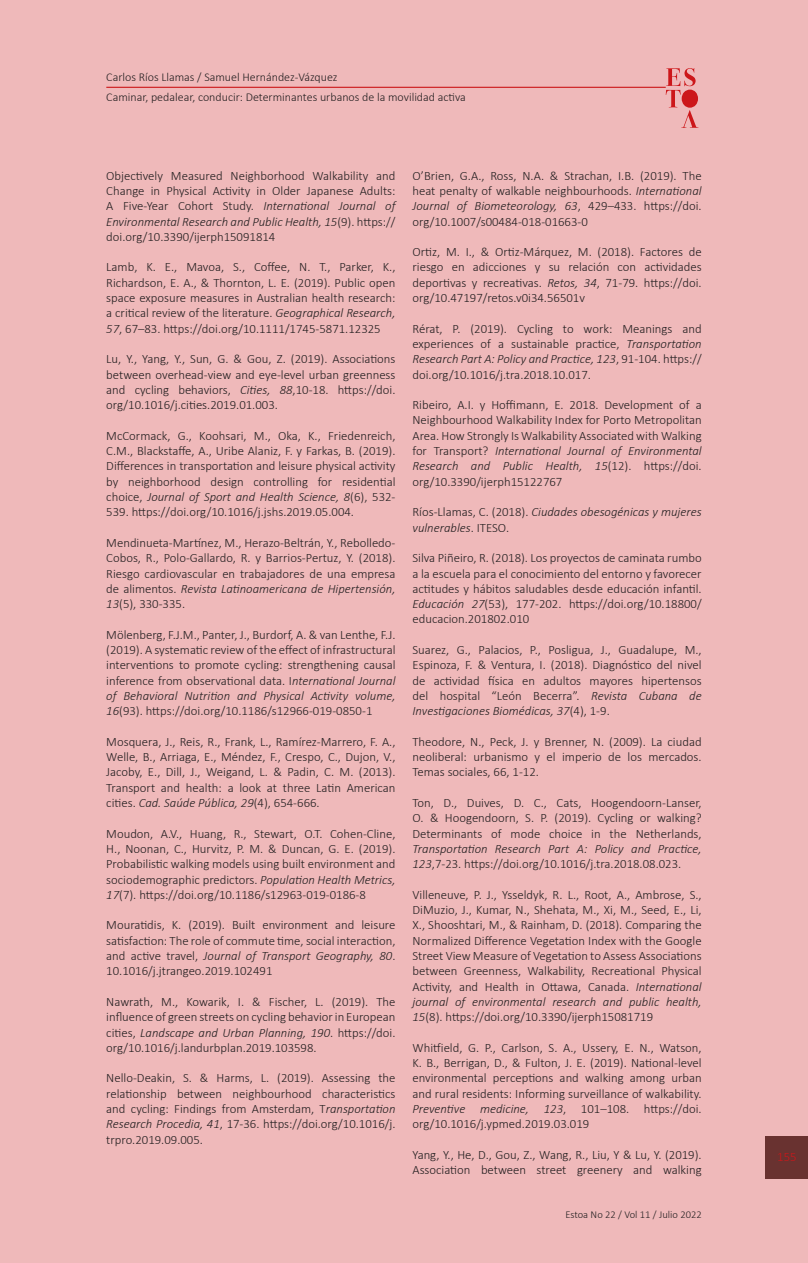
<style>
.page{position:relative;width:808px;height:1263px;background:#efb9ba}
.page>*{position:absolute;margin:0;border:0;box-sizing:border-box;transform-origin:0 0}
.parrafo{font:300 12.75px/15.3px "Calibri";color:#231f20;text-align:justify}
.parrafo-2{font:italic 300 12.75px/15.3px "Calibri";color:#231f20}
.t1{font:300 12.75px "Calibri";color:#cc171a}
.t2{font:300 12px "Calibri";color:#231f20}
.t3{font:300 10.5px "Calibri";color:#231f20}
.s1{font-style:italic}
.s2{font-style:normal}
</style>
<div class="page">
<p class="t2" style="left:106px;top:70px;width:233px">Carlos Ríos Llamas / Samuel Hernández-Vázquez</p>
<p class="t2" style="left:106px;top:90px;width:361px">Caminar, pedalear, conducir: Determinantes urbanos de la movilidad activa</p>
<p class="parrafo" style="left:106px;top:168px;width:291px">Objectively Measured Neighborhood Walkability and Change in Physical Activity in Older Japanese Adults:<br>A Five-Year Cohort Study. <span class="s1">International Journal of Environmental Research and Public Health, 15</span>(9). https:// doi.org/10.3390/ijerph15091814</p>
<p class="parrafo" style="left:106px;top:259px;width:291px">Lamb, K. E., Mavoa, S., Coffee, N. T., Parker, K., Richardson, E. A., &amp; Thornton, L. E. (2019). Public open space exposure measures in Australian health research: a critical review of the literature. <span class="s1">Geographical Research, 57</span>, 67–83. https://doi.org/10.1111/1745-5871.12325</p>
<p class="parrafo" style="left:106px;top:351px;width:291px">Lu, Y., Yang, Y., Sun, G. &amp; Gou, Z. (2019). Associations between overhead-view and eye-level urban greenness and cycling behaviors, <span class="s1">Cities, 88</span>,10-18. https://doi. org/10.1016/j.cities.2019.01.003.</p>
<p class="parrafo" style="left:106px;top:428px;width:291px">McCormack, G., Koohsari, M., Oka, K., Friedenreich, C.M., Blackstaffe, A., Uribe Alaniz, F. y Farkas, B. (2019).<br>Differences in transportation and leisure physical activity by neighborhood design controlling for residential choice, <span class="s1">Journal of Sport and Health Science, 8</span>(6), 532- 539. https://doi.org/10.1016/j.jshs.2019.05.004.</p>
<p class="parrafo" style="left:106px;top:535px;width:291px">Mendinueta-Martínez, M., Herazo-Beltrán, Y., Rebolledo-Cobos, R., Polo-Gallardo, R. y Barrios-Pertuz, Y. (2018).<br>Riesgo cardiovascular en trabajadores de una empresa de alimentos. <span class="s1">Revista Latinoamericana de Hipertensión, 13</span>(5), 330-335.</p>
<p class="parrafo" style="left:106px;top:627px;width:291px">Mölenberg, F.J.M., Panter, J., Burdorf, A. &amp; van Lenthe, F.J. (2019). A systematic review of the effect of infrastructural interventions to promote cycling: strengthening causal inference from observational data. I<span class="s1">nternational Journal of Behavioral Nutrition and Physical Activity volume, 16</span>(93). https://doi.org/10.1186/s12966-019-0850-1</p>
<p class="parrafo" style="left:106px;top:734px;width:291px">Mosquera, J., Reis, R., Frank, L., Ramírez-Marrero, F. A., Welle, B., Arriaga, E., Méndez, F., Crespo, C., Dujon, V., Jacoby, E., Dill, J., Weigand, L. &amp; Padin, C. M. (2013).<br>Transport and health: a look at three Latin American cities. <span class="s1">Cad. Saúde Pública, 29</span>(4), 654-666.</p>
<p class="parrafo" style="left:106px;top:826px;width:291px">Moudon, A.V., Huang, R., Stewart, O.T. Cohen-Cline, H., Noonan, C., Hurvitz, P. M. &amp; Duncan, G. E. (2019).<br>Probabilistic walking models using built environment and sociodemographic predictors. <span class="s1">Population Health Metrics, 17</span>(7). https://doi.org/10.1186/s12963-019-0186-8</p>
<p class="parrafo" style="left:106px;top:917px;width:291px">Mouratidis, K. (2019). Built environment and leisure satisfaction: The role of commute time, social interaction, and active travel, <span class="s1">Journal of Transport Geography, 80</span>.<br>10.1016/j.jtrangeo.2019.102491</p>
<p class="parrafo" style="left:106px;top:994px;width:291px">Nawrath, M., Kowarik, I. &amp; Fischer, L. (2019). The influence of green streets on cycling behavior in European cities, <span class="s1">Landscape and Urban Planning, 190</span>. https://doi. org/10.1016/j.landurbplan.2019.103598.</p>
<p class="parrafo" style="left:106px;top:1070px;width:291px">Nello-Deakin, S. &amp; Harms, L. (2019). Assessing the relationship between neighbourhood characteristics and cycling: Findings from Amsterdam, T<span class="s1">ransportation Research Procedia, 41</span>, 17-36. https://doi.org/10.1016/j. trpro.2019.09.005.</p>
<p class="parrafo" style="left:412px;top:168px;width:291px">O’Brien, G.A., Ross, N.A. &amp; Strachan, I.B. (2019). The heat penalty of walkable neighbourhoods. <span class="s1">International Journal of Biometeorology, 63</span>, 429–433. https://doi. org/10.1007/s00484-018-01663-0</p>
<p class="parrafo" style="left:412px;top:244px;width:291px">Ortiz, M. I., &amp; Ortiz-Márquez, M. (2018). Factores de riesgo en adicciones y su relación con actividades deportivas y recreativas. <span class="s1">Retos, 34</span>, 71-79. https://doi. org/10.47197/retos.v0i34.56501v</p>
<p class="parrafo" style="left:412px;top:321px;width:291px">Rérat, P. (2019). Cycling to work: Meanings and experiences of a sustainable practice, <span class="s1">Transportation Research Part A: Policy and Practice, 123</span>, 91-104. https:// doi.org/10.1016/j.tra.2018.10.017.</p>
<p class="parrafo" style="left:412px;top:397px;width:291px">Ribeiro, A.I. y Hoffimann, E. 2018. Development of a Neighbourhood Walkability Index for Porto Metropolitan Area. How Strongly Is Walkability Associated with Walking for Transport? <span class="s1">International Journal of Environmental Research and Public Health, 15</span>(12). https://doi. org/10.3390/ijerph15122767</p>
<p class="parrafo-2" style="left:412px;top:504px;width:291px"><span class="s2">Ríos-Llamas, C. (2018).</span> Ciudades obesogénicas y mujeres vulnerables<span class="s2">. ITESO.</span></p>
<p class="parrafo" style="left:412px;top:550px;width:291px">Silva Piñeiro, R. (2018). Los proyectos de caminata rumbo a la escuela para el conocimiento del entorno y favorecer actitudes y hábitos saludables desde educación infantil.<br><span class="s1">Educación 27</span>(53), 177-202. https://doi.org/10.18800/ educacion.201802.010</p>
<p class="parrafo" style="left:412px;top:642px;width:291px">Suarez, G., Palacios, P., Posligua, J., Guadalupe, M., Espinoza, F. &amp; Ventura, I. (2018). Diagnóstico del nivel de actividad física en adultos mayores hipertensos del hospital “León Becerra”. <span class="s1">Revista Cubana de Investigaciones Biomédicas, 37</span>(4), 1-9.</p>
<p class="parrafo" style="left:412px;top:734px;width:291px">Theodore, N., Peck, J. y Brenner, N. (2009). La ciudad neoliberal: urbanismo y el imperio de los mercados.<br>Temas sociales, 66, 1-12.</p>
<p class="parrafo" style="left:412px;top:795px;width:291px">Ton, D., Duives, D. C., Cats, Hoogendoorn-Lanser, O. &amp; Hoogendoorn, S. P. (2019). Cycling or walking?<br>Determinants of mode choice in the Netherlands, <span class="s1">Transportation Research Part A: Policy and Practice, 123</span>,7-23. https://doi.org/10.1016/j.tra.2018.08.023.</p>
<p class="parrafo" style="left:412px;top:887px;width:291px">Villeneuve, P. J., Ysseldyk, R. L., Root, A., Ambrose, S., DiMuzio, J., Kumar, N., Shehata, M., Xi, M., Seed, E., Li, X., Shooshtari, M., &amp; Rainham, D. (2018). Comparing the Normalized Difference Vegetation Index with the Google Street View Measure of Vegetation to Assess Associations between Greenness, Walkability, Recreational Physical Activity, and Health in Ottawa, Canada. <span class="s1">International journal of environmental research and public health, 15</span>(8). https://doi.org/10.3390/ijerph15081719</p>
<p class="parrafo" style="left:412px;top:1040px;width:291px">Whitfield, G. P., Carlson, S. A., Ussery, E. N., Watson, K. B., Berrigan, D., &amp; Fulton, J. E. (2019). National-level environmental perceptions and walking among urban and rural residents: Informing surveillance of walkability.<br><span class="s1">Preventive medicine, 123</span>, 101–108. https://doi. org/10.1016/j.ypmed.2019.03.019</p>
<p class="parrafo" style="left:412px;top:1147px;width:291px">Yang, Y., He, D., Gou, Z., Wang, R., Liu, Y &amp; Lu, Y. (2019).<br>Association between street greenery and walking</p>
<p class="t3" style="left:565px;top:1207px;width:138px">Estoa No 22 / Vol 11 / Julio 2022</p>
<p class="t1" style="left:777px;top:1148px;width:21px">155</p>
</div>
